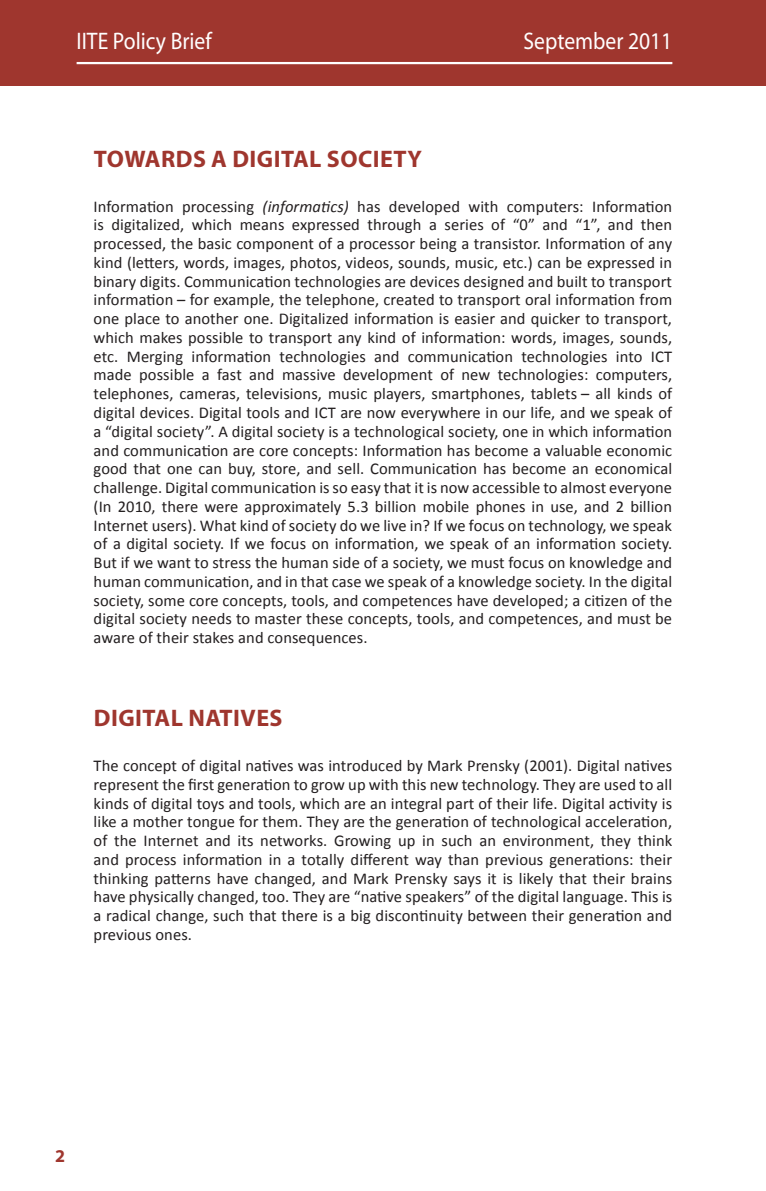
<style>
.page{position:relative;width:766px;height:1191px;background:#fff}
.page>*{position:absolute;margin:0;border:0;box-sizing:border-box;transform-origin:0 0}
.ZAG_1st{font:700 24px "Myriad Pro";letter-spacing:.02em;color:#9f362e}
.t1{font:24px "Myriad Pro";color:#fff;scale:.9 1}
.t2{font:700 18px "Myriad Pro";color:#9f362e}
.Text{font:16.5px/18.8px "Calibri";letter-spacing:.005em;color:#231f20;text-align:justify}
.s1{font-style:italic}
</style>
<div class="page">
<div style="left:0;top:0;width:765px;height:85px;background:#9f362e"></div>
<hr style="left:77px;top:62px;width:595px;height:2px;background:#fff">
<hr style="left:765px;top:0;width:1px;height:85px;background:#9f362e">
<p class="t1" style="left:77px;top:26px;width:152px">IITE Policy Brief</p>
<p class="t1" style="left:523px;top:26px;width:167px">September 2011</p>
<p class="ZAG_1st" style="left:94px;top:143px;width:329px">TOWARDS A DIGITAL SOCIETY</p>
<p class="Text" style="left:94px;top:196px;width:580px">Information processing <span class="s1">(informatics)</span> has developed with computers: Information is digitalized, which means expressed through a series of “0” and “1”, and then processed, the basic component of a processor being a transistor. Information of any kind (letters, words, images, photos, videos, sounds, music, etc.) can be expressed in binary digits. Communication technologies are devices designed and built to transport information – for example, the telephone, created to transport oral information from one place to another one. Digitalized information is easier and quicker to transport, which makes possible to transport any kind of information: words, images, sounds, etc. Merging information technologies and communication technologies into ICT made possible a fast and massive development of new technologies: computers, telephones, cameras, televisions, music players, smartphones, tablets – all kinds of digital devices. Digital tools and ICT are now everywhere in our life, and we speak of a “digital society”. A digital society is a technological society, one in which information and communication are core concepts: Information has become a valuable economic good that one can buy, store, and sell. Communication has become an economical challenge. Digital communication is so easy that it is now accessible to almost everyone (In 2010, there were approximately 5.3 billion mobile phones in use, and 2 billion Internet users). What kind of society do we live in? If we focus on technology, we speak of a digital society. If we focus on information, we speak of an information society.<br>But if we want to stress the human side of a society, we must focus on knowledge and human communication, and in that case we speak of a knowledge society. In the digital society, some core concepts, tools, and competences have developed; a citizen of the digital society needs to master these concepts, tools, and competences, and must be aware of their stakes and consequences.</p>
<p class="ZAG_1st" style="left:94px;top:702px;width:190px">DIGITAL NATIVES</p>
<p class="Text" style="left:94px;top:755px;width:580px">The concept of digital natives was introduced by Mark Prensky (2001). Digital natives represent the first generation to grow up with this new technology. They are used to all kinds of digital toys and tools, which are an integral part of their life. Digital activity is like a mother tongue for them. They are the generation of technological acceleration, of the Internet and its networks. Growing up in such an environment, they think and process information in a totally different way than previous generations: their thinking patterns have changed, and Mark Prensky says it is likely that their brains have physically changed, too. They are “native speakers” of the digital language. This is a radical change, such that there is a big discontinuity between their generation and previous ones.</p>
<p class="t2" style="left:55px;top:1144px;width:11px">2</p>
</div>
